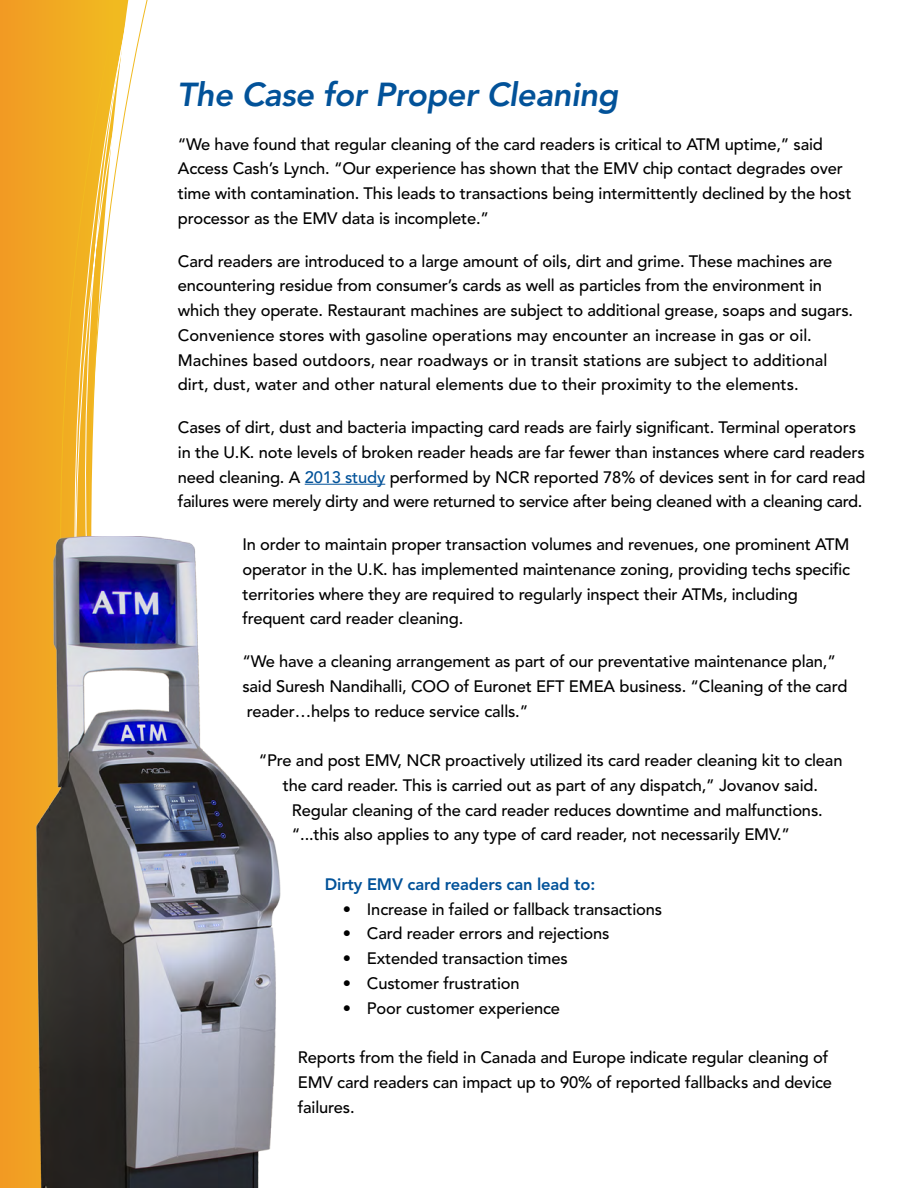
<style>
.page{position:relative;width:918px;height:1188px;background:#fff}
.page>*{position:absolute;margin:0;border:0;box-sizing:border-box;transform-origin:0 0}
.t1{font:italic 800 33px "Avenir LT Std";letter-spacing:-.015em;color:#025299}
.t2{font:500 16.5px/24.8px "Avenir LT Std";letter-spacing:-.01em;color:#000}
.t3{font:800 16.5px "Avenir LT Std";letter-spacing:-.01em;color:#025299}
.s1{color:#025299}
</style>
<div class="page">
<div style="left:0;top:0;width:58px;height:1188px;background:#f1a023"></div>
<svg style="left:58px;top:0;width:90px;height:536px"></svg>
<hr style="left:305px;top:484px;width:80px;height:1px;background:#025299">
<img style="left:36px;top:536px;width:245px;height:652px">
<h1 class="t1" style="left:177px;top:75px;width:443px">The Case for Proper Cleaning</h1>
<p class="t2" style="left:178px;top:132px;width:675px">“We have found that regular cleaning of the card readers is critical to ATM uptime,” said Access Cash’s Lynch. “Our experience has shown that the EMV chip contact degrades over time with contamination. This leads to transactions being intermittently declined by the host processor as the EMV data is incomplete.”</p>
<p class="t2" style="left:178px;top:249px;width:677px">Card readers are introduced to a large amount of oils, dirt and grime. These machines are encountering residue from consumer’s cards as well as particles from the environment in which they operate. Restaurant machines are subject to additional grease, soaps and sugars.<br>Convenience stores with gasoline operations may encounter an increase in gas or oil.<br>Machines based outdoors, near roadways or in transit stations are subject to additional dirt, dust, water and other natural elements due to their proximity to the elements.</p>
<p class="t2" style="left:178px;top:415px;width:689px">Cases of dirt, dust and bacteria impacting card reads are fairly significant. Terminal operators in the U.K. note levels of broken reader heads are far fewer than instances where card readers need cleaning. A <span class="s1">2013 study</span> performed by NCR reported 78% of devices sent in for card read failures were merely dirty and were returned to service after being cleaned with a cleaning card.</p>
<p class="t2" style="left:242px;top:532px;width:609px">In order to maintain proper transaction volumes and revenues, one prominent ATM operator in the U.K. has implemented maintenance zoning, providing techs specific territories where they are required to regularly inspect their ATMs, including frequent card reader cleaning.</p>
<p class="t2" style="left:242px;top:649px;width:607px">“We have a cleaning arrangement as part of our preventative maintenance plan,” said Suresh Nandihalli, COO of Euronet EFT EMEA business. “Cleaning of the card reader…helps to reduce service calls.”</p>
<p class="t2" style="left:259px;top:748px;width:585px">“Pre and post EMV, NCR proactively utilized its card reader cleaning kit to clean</p>
<p class="t2" style="left:283px;top:773px;width:537px">the card reader. This is carried out as part of any dispatch,” Jovanov said.</p>
<p class="t2" style="left:292px;top:798px;width:532px">Regular cleaning of the card reader reduces downtime and malfunctions.</p>
<p class="t2" style="left:292px;top:823px;width:500px">“...this also applies to any type of card reader, not necessarily EMV.”</p>
<p class="t3" style="left:325px;top:874px;width:272px">Dirty EMV card readers can lead to:</p>
<p class="t2" style="left:343px;top:897px;width:321px">• Increase in failed or fallback transactions</p>
<p class="t2" style="left:343px;top:922px;width:268px">• Card reader errors and rejections</p>
<p class="t2" style="left:343px;top:946px;width:226px">• Extended transaction times</p>
<p class="t2" style="left:343px;top:971px;width:178px">• Customer frustration</p>
<p class="t2" style="left:343px;top:996px;width:219px">• Poor customer experience</p>
<p class="t2" style="left:298px;top:1045px;width:536px">Reports from the field in Canada and Europe indicate regular cleaning of<br>EMV card readers can impact up to 90% of reported fallbacks and device failures.</p>
</div>
